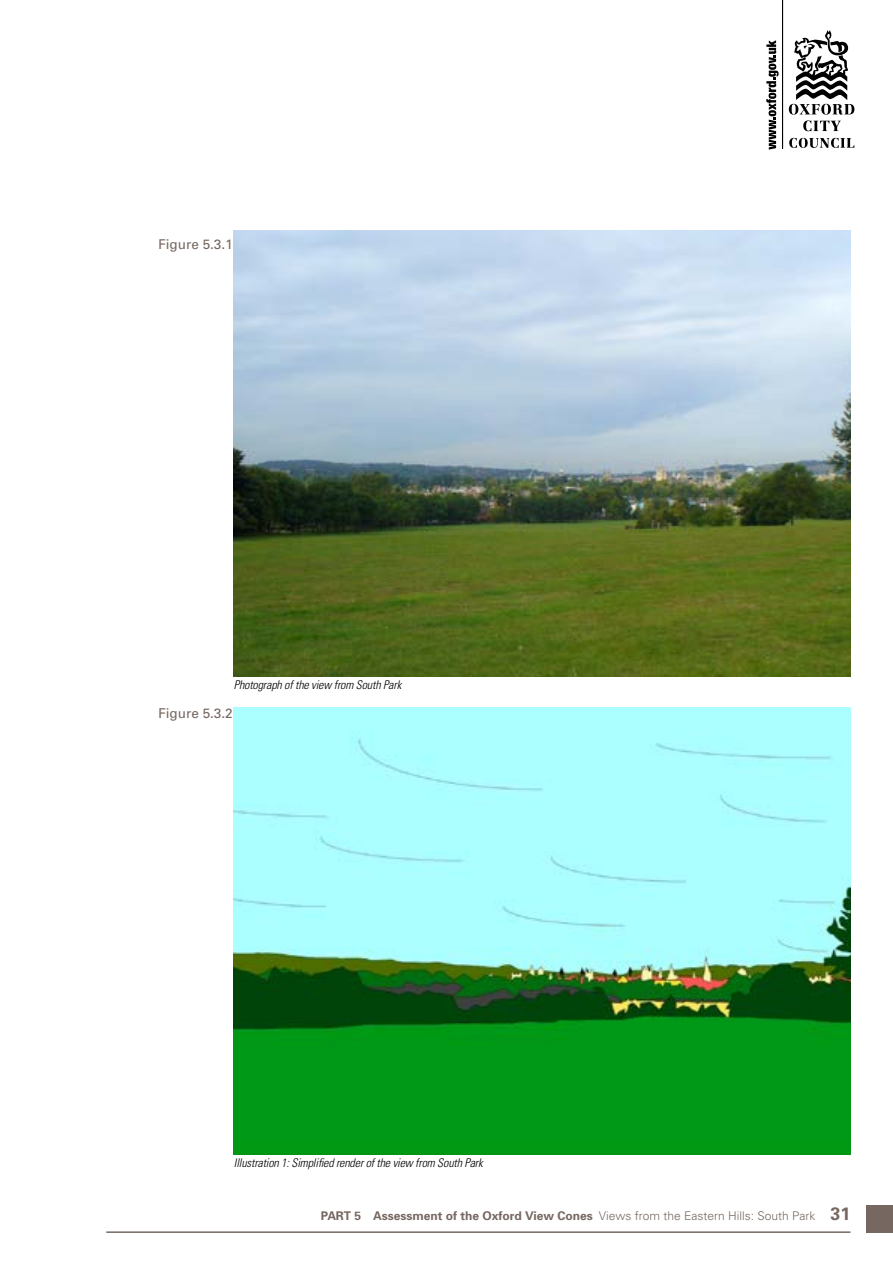
<style>
.page{position:relative;width:893px;height:1263px;background:#fff}
.page>*{position:absolute;margin:0;border:0;box-sizing:border-box;transform-origin:0 0}
.t1{font:13.5px "Univers";color:#766761}
.t2{font:italic 300 condensed 12px "Univers";letter-spacing:-.01em;color:#000}
.t3{font:700 12px "Univers";color:#766761}
.s1{font-weight:300}
.s2{font-size:18px}
</style>
<div class="page">
<svg style="left:789px;top:138px;width:65px;height:10px"></svg>
<svg style="left:789px;top:30px;width:65px;height:101px"></svg>
<svg style="left:766px;top:40px;width:13px;height:110px"></svg>
<hr style="left:782px;top:0;width:1px;height:148px;background:#000">
<img style="left:234px;top:230px;width:616px;height:446px">
<img style="left:234px;top:708px;width:616px;height:446px">
<hr style="left:106px;top:1231px;width:744px;height:2px;background:#766761">
<div style="left:866px;top:1205px;width:27px;height:28px;background:#766761"></div>
<p class="t1" style="left:158px;top:236px;width:76px">Figure 5.3.1</p>
<p class="t2" style="left:234px;top:678px;width:169px">Photograph of the view from South Park</p>
<p class="t1" style="left:158px;top:704px;width:76px">Figure 5.3.2</p>
<p class="t2" style="left:234px;top:1156px;width:250px">Illustration 1: Simplified render of the view from South Park</p>
<p class="t3" style="left:321px;top:1208px;width:531px">PART 5 Assessment of the Oxford View Cones <span class="s1">Views from the Eastern Hills: South Park</span> <span class="s2">31</span></p>
</div>
